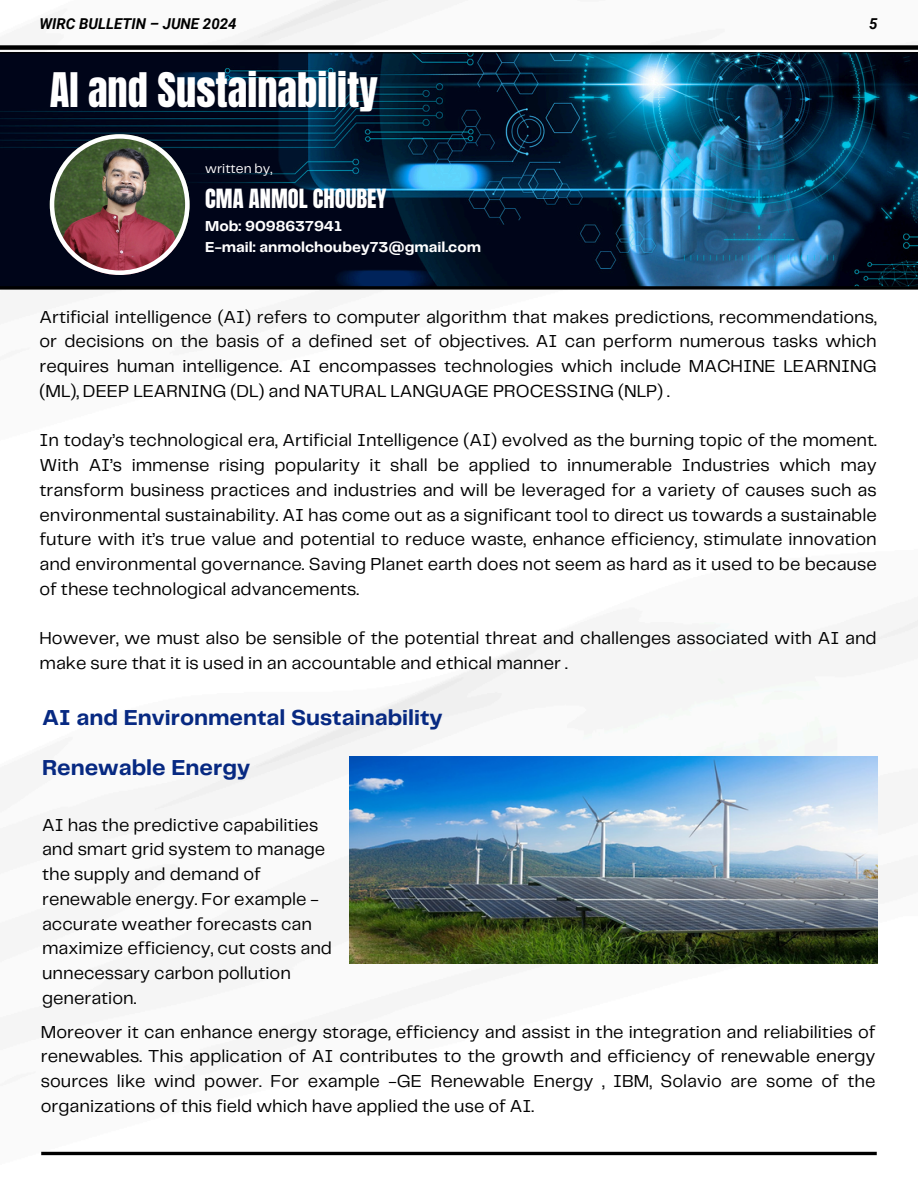
<style>
.page{position:relative;width:918px;height:1188px;background:#fff}
.page>*{position:absolute;margin:0;border:0;box-sizing:border-box;transform-origin:0 0}
.t1{font:40.5px "Anton";color:#fff}
.t2{font:700 22.5px "Telegraf";color:#072982}
.t3{font:22.5px "Anton";color:#fff}
.t4{font:18px/24.8px "Telegraf";color:#000;text-align:justify}
.t5{font:700 15px/20.2px "Telegraf";color:#fff}
.t6{font:italic 700 15px "Roboto";color:#000}
.t7{font:13.5px "Telegraf";color:#fff}
</style>
<div class="page">
<img style="left:41px;top:0;width:877px;height:1156px">
<img style="left:0;top:53px;width:918px;height:233px">
<div style="left:0;top:45px;width:918px;height:5px;background:#000"></div>
<hr style="left:0;top:52px;width:918px;height:1px;background:#000">
<hr style="left:41px;top:1152px;width:836px;height:3px;background:#000">
<svg style="left:0;top:286px;width:918px;height:4px;background:#191a1b"></svg>
<img style="left:349px;top:756px;width:528px;height:207px">
<img style="left:50px;top:134px;width:139px;height:141px">
<h6 class="t6" style="left:40px;top:15px;width:199px">WIRC BULLETIN – JUNE 2024</h6>
<h4 class="t6" style="left:869px;top:15px;width:10px">5</h4>
<h2 class="t1" style="left:50px;top:61px;width:330px">AI and Sustainability</h2>
<h3 class="t7" style="left:205px;top:163px;width:69px">written by,</h3>
<h4 class="t3" style="left:205px;top:183px;width:183px">CMA ANMOL CHOUBEY</h4>
<h3 class="t5" style="left:205px;top:217px;width:277px">Mob: 9098637941<br>E-mail: anmolchoubey73@gmail.com</h3>
<p class="t4" style="left:40px;top:305px;width:839px">Artificial intelligence (AI) refers to computer algorithm that makes predictions, recommendations, or decisions on the basis of a defined set of objectives. AI can perform numerous tasks which requires human intelligence. AI encompasses technologies which include MACHINE LEARNING (ML), DEEP LEARNING (DL) and NATURAL LANGUAGE PROCESSING (NLP) .</p>
<h1 class="t4" style="left:40px;top:429px;width:839px">In today’s technological era, Artificial Intelligence (AI) evolved as the burning topic of the moment.<br>With AI’s immense rising popularity it shall be applied to innumerable Industries which may transform business practices and industries and will be leveraged for a variety of causes such as environmental sustainability. AI has come out as a significant tool to direct us towards a sustainable future with it’s true value and potential to reduce waste, enhance efficiency, stimulate innovation and environmental governance. Saving Planet earth does not seem as hard as it used to be because of these technological advancements.</h1>
<p class="t4" style="left:40px;top:627px;width:839px">However, we must also be sensible of the potential threat and challenges associated with AI and make sure that it is used in an accountable and ethical manner .</p>
<h4 class="t2" style="left:42px;top:708px;width:402px">AI and Environmental Sustainability</h4>
<h4 class="t2" style="left:42px;top:758px;width:209px">Renewable Energy</h4>
<p class="t4" style="left:42px;top:813px;width:291px;text-align:left">AI has the predictive capabilities and smart grid system to manage the supply and demand of renewable energy. For example - accurate weather forecasts can maximize efficiency, cut costs and unnecessary carbon pollution generation.</p>
<h4 class="t4" style="left:41px;top:1020px;width:836px">Moreover it can enhance energy storage, efficiency and assist in the integration and reliabilities of renewables. This application of AI contributes to the growth and efficiency of renewable energy sources like wind power. For example -GE Renewable Energy , IBM, Solavio are some of the organizations of this field which have applied the use of AI.</h4>
</div>
